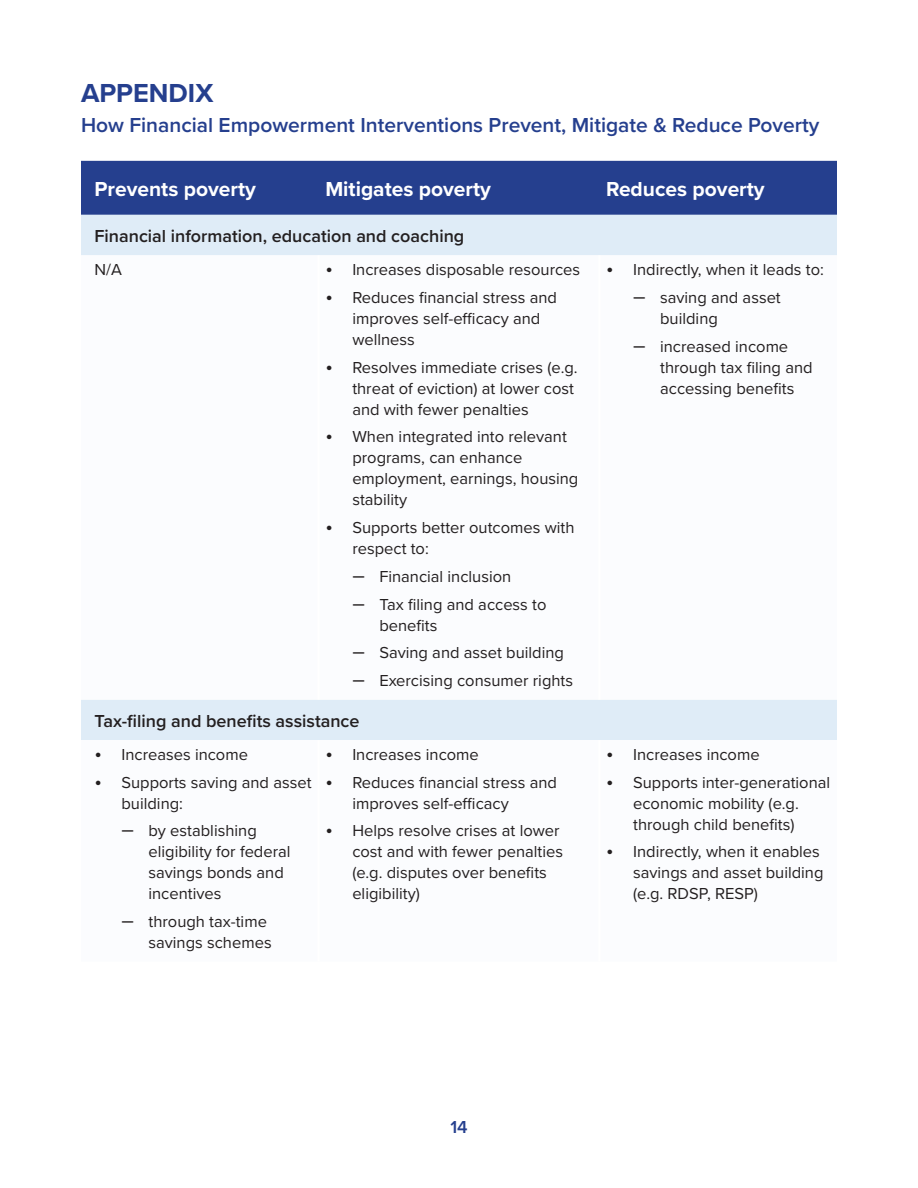
<style>
.page{position:relative;width:918px;height:1188px;background:#fff}
.page>*{position:absolute;margin:0;border:0;box-sizing:border-box;transform-origin:0 0}
.Heading_1{font:700 27px "Proxima Nova";color:#253f8e}
.Heading_2{font:600 21px "Proxima Nova";color:#253f8e}
.Table_Heading{font:700 21px "Proxima Nova";color:#fff}
.Table_Subheading{font:600 18px "Proxima Nova";color:#231f20}
.t1{font:600 18px "Proxima Nova";color:#253f8e}
.Table_Body{font:16.5px/21px "Proxima Nova";color:#231f20}
.s1{font-size:21px}
</style>
<div class="page">
<div style="left:81px;top:161px;width:756px;height:54px;background:#253f8e"></div>
<div style="left:81px;top:215px;width:756px;height:40px;background:#dfecf7"></div>
<div style="left:81px;top:700px;width:756px;height:40px;background:#dfecf7"></div>
<p class="Heading_1" style="left:81px;top:73px;width:134px">APPENDIX</p>
<p class="Heading_2" style="left:81px;top:110px;width:740px">How Financial Empowerment Interventions Prevent, Mitigate &amp; Reduce Poverty</p>
<p class="Table_Heading" style="left:94px;top:173px;width:163px">Prevents poverty</p>
<p class="Table_Heading" style="left:325px;top:173px;width:167px">Mitigates poverty</p>
<p class="Table_Heading" style="left:606px;top:173px;width:160px">Reduces poverty</p>
<p class="Table_Subheading" style="left:94px;top:223px;width:371px">Financial information, education and coaching</p>
<p class="Table_Body" style="left:94px;top:258px;width:29px">N/A</p>
<p class="Table_Body" style="left:325px;top:258px;width:256px"><span class="s1">•</span> Increases disposable resources</p>
<p class="Table_Body" style="left:352px;top:286px;width:206px;text-indent:-27px"><span class="s1">•</span> Reduces financial stress and improves self-efficacy and wellness</p>
<p class="Table_Body" style="left:352px;top:356px;width:227px;text-indent:-27px"><span class="s1">•</span> Resolves immediate crises (e.g. threat of eviction) at lower cost and with fewer penalties</p>
<p class="Table_Body" style="left:352px;top:426px;width:228px;text-indent:-27px"><span class="s1">•</span> When integrated into relevant programs, can enhance employment, earnings, housing stability</p>
<p class="Table_Body" style="left:352px;top:516px;width:224px;text-indent:-27px"><span class="s1">•</span> Supports better outcomes with respect to:</p>
<p class="Table_Body" style="left:352px;top:565px;width:160px"><span class="s1">–</span> Financial inclusion</p>
<p class="Table_Body" style="left:379px;top:593px;width:169px;text-indent:-27px"><span class="s1">–</span> Tax filing and access to benefits</p>
<p class="Table_Body" style="left:352px;top:642px;width:213px"><span class="s1">–</span> Saving and asset building</p>
<p class="Table_Body" style="left:352px;top:669px;width:222px"><span class="s1">–</span> Exercising consumer rights</p>
<p class="Table_Body" style="left:606px;top:258px;width:219px"><span class="s1">•</span> Indirectly, when it leads to:</p>
<p class="Table_Body" style="left:660px;top:286px;width:122px;text-indent:-27px"><span class="s1">–</span> saving and asset building</p>
<p class="Table_Body" style="left:660px;top:335px;width:154px;text-indent:-27px"><span class="s1">–</span> increased income through tax filing and accessing benefits</p>
<p class="Table_Subheading" style="left:94px;top:708px;width:267px">Tax-filing and benefits assistance</p>
<p class="Table_Body" style="left:94px;top:743px;width:155px"><span class="s1">•</span> Increases income</p>
<p class="Table_Body" style="left:122px;top:771px;width:192px;text-indent:-27px"><span class="s1">•</span> Supports saving and asset building:</p>
<p class="Table_Body" style="left:148px;top:820px;width:144px;text-indent:-27px"><span class="s1">–</span> by establishing eligibility for federal savings bonds and incentives</p>
<p class="Table_Body" style="left:122px;top:910px;width:152px;text-align:right"><span class="s1">–</span> through tax-time savings schemes</p>
<p class="Table_Body" style="left:325px;top:743px;width:155px"><span class="s1">•</span> Increases income</p>
<p class="Table_Body" style="left:352px;top:771px;width:206px;text-indent:-27px"><span class="s1">•</span> Reduces financial stress and improves self-efficacy</p>
<p class="Table_Body" style="left:352px;top:820px;width:212px;text-indent:-27px"><span class="s1">•</span> Helps resolve crises at lower cost and with fewer penalties (e.g. disputes over benefits eligibility)</p>
<p class="Table_Body" style="left:606px;top:743px;width:155px"><span class="s1">•</span> Increases income</p>
<p class="Table_Body" style="left:606px;top:771px;width:226px;text-align:center"><span class="s1">•</span> Supports inter-generational economic mobility (e.g. through child benefits)</p>
<p class="Table_Body" style="left:633px;top:841px;width:192px;text-indent:-27px"><span class="s1">•</span> Indirectly, when it enables savings and asset building (e.g. RDSP, RESP)</p>
<p class="t1" style="left:450px;top:1113px;width:19px">14</p>
</div>
